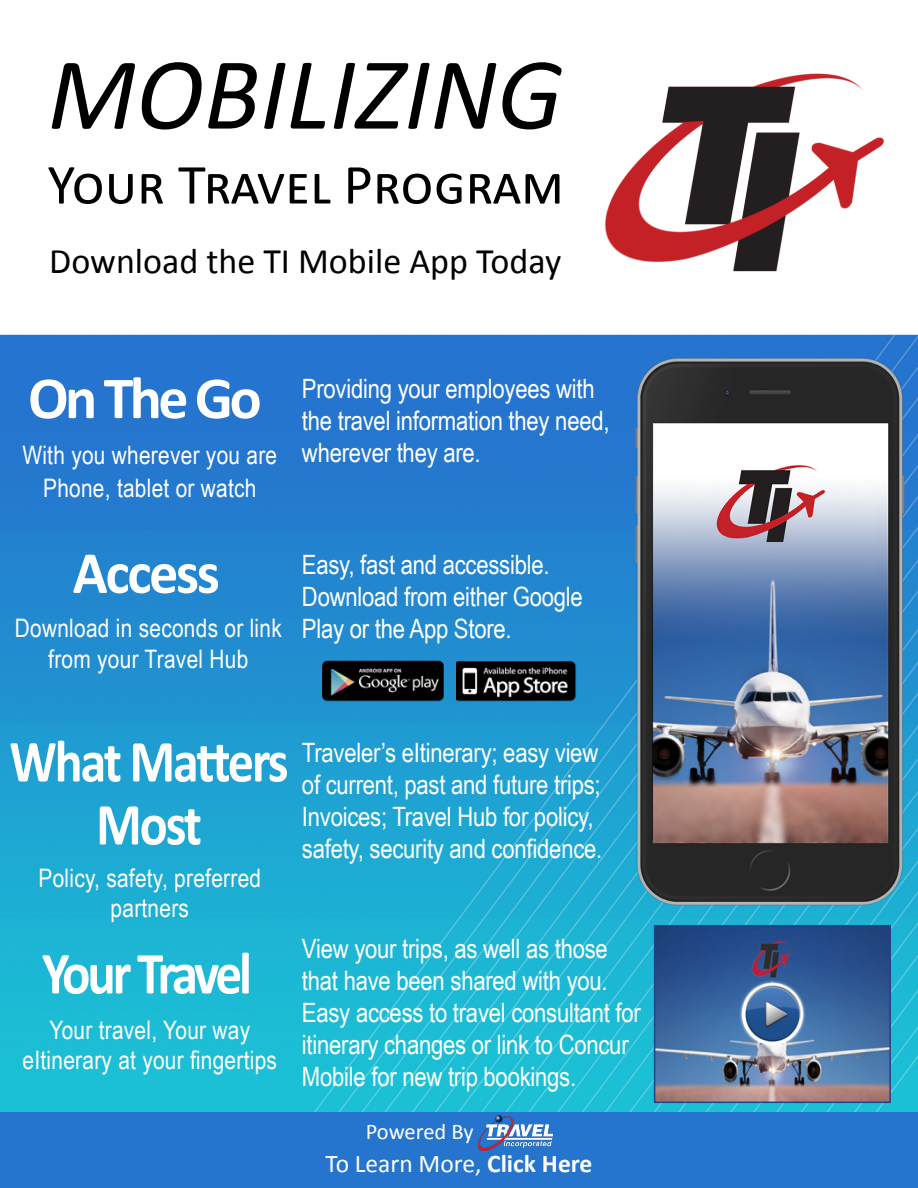
<style>
.page{position:relative;width:918px;height:1188px;background:#fff}
.page>*{position:absolute;margin:0;border:0;box-sizing:border-box;transform-origin:0 0}
.t1{font:italic 103.5px "Calibri";color:#000}
.t2{font:700 60px/63px "Calibri";letter-spacing:-.05em;color:#fff;text-align:center;scale:.87 1}
.t3{font:700 60px "Calibri";letter-spacing:-.07em;color:#fff;scale:.88 1}
.t4{font:700 60px "Calibri";letter-spacing:-.05em;color:#fff}
.t5{font:700 60px "Calibri";letter-spacing:-.05em;color:#fff;scale:.96 1}
.t6{font:57px "Calibri";color:#000}
.t7{font:36px "Calibri";color:#000}
.t8{font:26.7px/32px "Arial Narrow";letter-spacing:-.01em;color:#fff}
.t9{font:25.5px/30.6px "Arial Narrow";letter-spacing:.01em;color:#fff;text-align:center}
.t10{font:25.5px "Calibri";color:#fff}
.t11{font:22.5px "Calibri";color:#fff}
.s1{font-weight:700}
</style>
<div class="page">
<div style="left:1px;top:1111px;width:917px;height:77px;background:#2575ce"></div>
<img style="left:1px;top:334px;width:917px;height:778px">
<img style="left:605px;top:73px;width:279px;height:199px">
<img style="left:617px;top:350px;width:301px;height:567px">
<img style="left:479px;top:1116px;width:73px;height:34px">
<img style="left:323px;top:656px;width:121px;height:54px">
<img style="left:457px;top:657px;width:121px;height:49px">
<img style="left:657px;top:928px;width:231px;height:172px">
<div style="left:654px;top:925px;width:237px;height:178px;border:2px solid #25408f"></div>
<h1 class="t1" style="left:48px;top:24px;width:516px">MOBILIZING</h1>
<h3 class="t6" style="left:48px;top:149px;width:518px">Your Travel Program</h3>
<h3 class="t7" style="left:49px;top:238px;width:514px">Download the TI Mobile App Today</h3>
<h2 class="t4" style="left:28px;top:360px;width:235px">On The Go</h2>
<p class="t9" style="left:22px;top:438px;width:256px;line-height:33px">With you wherever you are<br>Phone, tablet or watch</p>
<p class="t8" style="left:302px;top:372px;width:309px">Providing your employees with the travel information they need, wherever they are.</p>
<h2 class="t5" style="left:73px;top:535px;width:155px">Access</h2>
<p class="t9" style="left:15px;top:612px;width:268px">Download in seconds or link from your Travel Hub</p>
<p class="t8" style="left:302px;top:547px;width:282px">Easy, fast and accessible.<br>Download from either Google<br>Play or the App Store.</p>
<h2 class="t2" style="left:9px;top:730px;width:322px">What Matters<br>Most</h2>
<p class="t9" style="left:38px;top:861px;width:224px">Policy, safety, preferred partners</p>
<h2 class="t3" style="left:42px;top:935px;width:240px">Your Travel</h2>
<p class="t9" style="left:23px;top:1013px;width:256px">Your travel, Your way eItinerary at your fingertips</p>
<p class="t8" style="left:302px;top:735px;width:302px">Traveler’s eItinerary; easy view of current, past and future trips; Invoices; Travel Hub for policy, safety, security and confidence.</p>
<p class="t8" style="left:302px;top:932px;width:340px">View your trips, as well as those that have been shared with you.<br>Easy access to travel consultant for itinerary changes or link to Concur<br>Mobile for new trip bookings.</p>
<p class="t11" style="left:366px;top:1117px;width:109px">Powered By</p>
<p class="t10" style="left:326px;top:1148px;width:268px">To Learn More, <span class="s1">Click Here</span></p>
</div>
